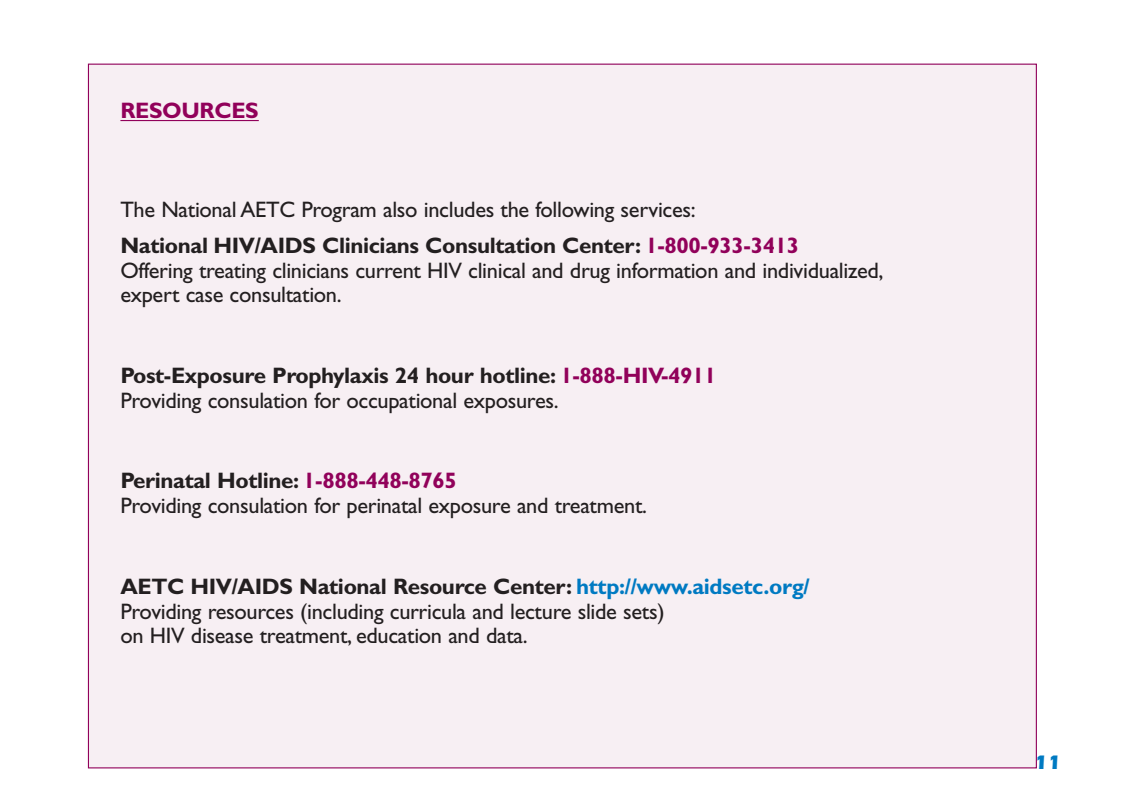
<style>
.page{position:relative;width:1125px;height:810px;background:#fff}
.page>*{position:absolute;margin:0;border:0;box-sizing:border-box;transform-origin:0 0}
.t1{font:22.5px/24.8px "Gill Sans";letter-spacing:-.015em;color:#231f20}
.t2{font:700 22.5px "Gill Sans";letter-spacing:-.015em;color:#91015a}
.t3{font:700 20.25px "Itc Eras";color:#007ac2}
.s1{font-weight:700}
.s2{font-weight:700;color:#91015a}
.s3{font-weight:700;color:#007ac2}
</style>
<div class="page">
<div style="left:88px;top:64px;width:948px;height:704px;background:#f7eff3"></div>
<hr style="left:120px;top:120px;width:139px;height:1px;background:#91015a">
<p class="t2" style="left:120px;top:103px;width:140px">RESOURCES</p>
<p class="t1" style="left:120px;top:194px;width:680px;line-height:36px">The National AETC Program also includes the following services:<br><span class="s1">National HIV/AIDS Clinicians Consultation Center:</span> <span class="s2">1-800-933-3413</span></p>
<p class="t1" style="left:120px;top:260px;width:765px">Offering treating clinicians current HIV clinical and drug information and individualized, expert case consultation.</p>
<p class="t1" style="left:120px;top:366px;width:598px"><span class="s1">Post-Exposure Prophylaxis 24 hour hotline:</span> <span class="s2">1-888-HIV-4911<br></span>Providing consulation for occupational exposures.</p>
<p class="t1" style="left:120px;top:471px;width:528px"><span class="s1">Perinatal Hotline:</span> <span class="s2">1-888-448-8765<br></span>Providing consulation for perinatal exposure and treatment.</p>
<p class="t1" style="left:120px;top:576px;width:691px"><span class="s1">AETC HIV/AIDS National Resource Center:</span> <span class="s3">http://www.aidsetc.org/<br></span>Providing resources (including curricula and lecture slide sets)<br>on HIV disease treatment, education and data.</p>
<p class="t3" style="left:1035px;top:756px;width:29px">11</p>
</div>
